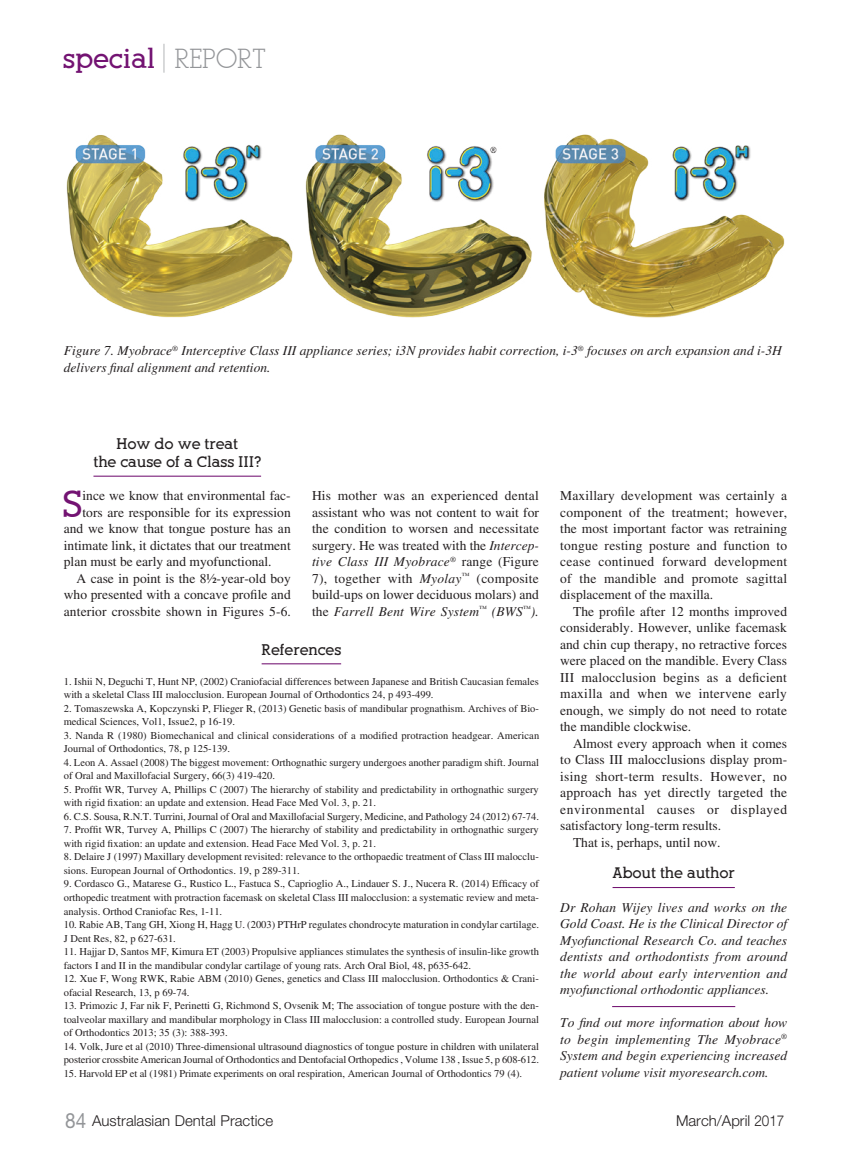
<style>
.page{position:relative;width:851px;height:1149px;background:#fff}
.page>*{position:absolute;margin:0;border:0;box-sizing:border-box;transform-origin:0 0}
.ADP-Body-Lead-Par-SR{font:700 36.6px "Alexandria FLF";color:#731372}
.t1{font:700 27px "Alexandria FLF";color:#731372}
.ADP-Sub-Head-SR{font:700 15px/18px "Alexandria FLF";color:#231f20;text-align:center}
.t2{font:300 15px "Helvetica Neue";color:#231f20}
.ADP-Body-Text{font:13.5px/16.5px "Times";color:#231f20;text-align:justify}
.ADP-About-The-Author{font:italic 13.5px/16.5px "Times";color:#231f20;text-align:justify}
.ADP-Body-Lead-Par-SR-2{font:13.5px "Times";color:#231f20}
.ADP-Caption{font:italic 13.5px/16.5px "Times";color:#231f20}
.ADP-Endline-SR{font:italic 13.5px/16.5px "Times";color:#231f20;text-align:justify}
.ADP-References{font:10.5px/13.5px "Times";color:#231f20}
.s1{font-weight:400;font-size:36px;color:#939598}
.s2{font-weight:400;color:#939598}
.s3{font-style:italic}
.s4{font-weight:400;font-size:21px;color:#939598}
</style>
<div class="page">
<hr style="left:93px;top:475px;width:168px;height:1px;background:#731372">
<hr style="left:612px;top:886px;width:122px;height:1px;background:#731372">
<hr style="left:612px;top:1005px;width:123px;height:1px;background:#731372">
<img style="left:66px;top:134px;width:719px;height:184px">
<hr style="left:261px;top:663px;width:80px;height:1px;background:#731372">
<p class="t1" style="left:63px;top:44px;width:205px">special <span class="s1">|</span> <span class="s2">REPORT</span></p>
<p class="ADP-Caption" style="left:64px;top:342px;width:719px">Figure 7. Myobrace<sup>®</sup> Interceptive Class III appliance series; i3N provides habit correction, i-3<sup>®</sup> focuses on arch expansion and i-3H delivers final alignment and retention.</p>
<p class="ADP-Sub-Head-SR" style="left:93px;top:435px;width:169px">How do we treat<br>the cause of a Class III?</p>
<p class="ADP-Body-Lead-Par-SR" style="left:62px;top:484px;width:21px">S</p>
<p class="ADP-Body-Lead-Par-SR-2" style="left:82px;top:488px;width:210px">ince we know that environmental fac-</p>
<p class="ADP-Body-Text" style="left:312px;top:487px;width:228px">His mother was an experienced dental assistant who was not content to wait for the condition to worsen and necessitate surgery. He was treated with the <span class="s3">Intercep&shy;tive Class III Myobrace</span><sup>®</sup> range (Figure 7), together with <span class="s3">Myolay</span><sup>™</sup> (composite build-ups on lower deciduous molars) and the <span class="s3">Farrell Bent Wire System</span><sup>™</sup> <span class="s3">(BWS</span><sup>™</sup><span class="s3">).</span></p>
<p class="ADP-Body-Text" style="left:560px;top:487px;width:228px">Maxillary development was certainly a component of the treatment; however, the most important factor was retraining tongue resting posture and function to cease continued forward development of the mandible and promote sagittal displacement of the maxilla.</p>
<p class="ADP-Body-Lead-Par-SR-2" style="left:82px;top:504px;width:210px">tors are responsible for its expression</p>
<p class="ADP-Body-Lead-Par-SR-2" style="left:64px;top:521px;width:228px">and we know that tongue posture has an</p>
<p class="ADP-Body-Lead-Par-SR-2" style="left:64px;top:537px;width:228px">intimate link, it dictates that our treatment</p>
<p class="ADP-Body-Lead-Par-SR-2" style="left:64px;top:554px;width:209px">plan must be early and myofunctional.</p>
<p class="ADP-Body-Text" style="left:64px;top:569px;width:228px;text-indent:13px">A case in point is the 8½-year-old boy who presented with a concave profile and anterior crossbite shown in Figures 5-6.</p>
<p class="ADP-Body-Text" style="left:560px;top:602px;width:228px;text-indent:13px">The profile after 12 months improved considerably. However, unlike facemask and chin cup therapy, no retractive forces were placed on the mandible. Every Class III malocclusion begins as a deficient maxilla and when we intervene early enough, we simply do not need to rotate the mandible clockwise.</p>
<p class="ADP-Body-Text" style="left:560px;top:734px;width:228px;text-indent:13px">Almost every approach when it comes to Class III malocclusions display prom&shy;ising short-term results. However, no approach has yet directly targeted the environmental causes or displayed satisfactory long-term results.</p>
<p class="ADP-Body-Text" style="left:573px;top:833px;width:149px">That is, perhaps, until now.</p>
<p class="ADP-Sub-Head-SR" style="left:612px;top:864px;width:124px">About the author</p>
<p class="ADP-About-The-Author" style="left:560px;top:898px;width:228px">Dr Rohan Wijey lives and works on the Gold Coast. He is the Clinical Director of Myofunctional Research Co. and teaches dentists and orthodontists from around the world about early intervention and myofunctional orthodontic appliances.</p>
<p class="ADP-Endline-SR" style="left:560px;top:1013px;width:228px">To find out more information about how to begin implementing The Myobrace<sup>® </sup>System and begin experiencing increased patient volume visit myoresearch.com.</p>
<p class="ADP-Sub-Head-SR" style="left:261px;top:640px;width:81px">References</p>
<p class="ADP-References" style="left:64px;top:674px;width:476px">1. Ishii N, Deguchi T, Hunt NP, (2002) Craniofacial differences between Japanese and British Caucasian females with a skeletal Class III malocclusion. European Journal of Orthodontics 24, p 493-499.</p>
<p class="ADP-References" style="left:64px;top:701px;width:476px">2. Tomaszewska A, Kopczynski P, Flieger R, (2013) Genetic basis of mandibular prognathism. Archives of Bio&shy;medical Sciences, Vol1, Issue2, p 16-19.</p>
<p class="ADP-References" style="left:64px;top:728px;width:477px">3. Nanda R (1980) Biomechanical and clinical considerations of a modified protraction headgear. American<br>Journal of Orthodontics, 78, p 125-139.</p>
<p class="ADP-References" style="left:64px;top:755px;width:476px">4. Leon A. Assael (2008) The biggest movement: Orthognathic surgery undergoes another paradigm shift. Journal of Oral and Maxillofacial Surgery, 66(3) 419-420.</p>
<p class="ADP-References" style="left:64px;top:782px;width:476px">5. Proffit WR, Turvey A, Phillips C (2007) The hierarchy of stability and predictability in orthognathic surgery with rigid fixation: an update and extension. Head Face Med Vol. 3, p. 21.</p>
<p class="ADP-References" style="left:64px;top:809px;width:476px">6. C.S. Sousa, R.N.T. Turrini, Journal of Oral and Maxillofacial Surgery, Medicine, and Pathology 24 (2012) 67-74.</p>
<p class="ADP-References" style="left:64px;top:822px;width:476px">7. Proffit WR, Turvey A, Phillips C (2007) The hierarchy of stability and predictability in orthognathic surgery with rigid fixation: an update and extension. Head Face Med Vol. 3, p. 21.</p>
<p class="ADP-References" style="left:64px;top:849px;width:476px">8. Delaire J (1997) Maxillary development revisited: relevance to the orthopaedic treatment of Class III malocclu&shy;sions. European Journal of Orthodontics. 19, p 289-311.</p>
<p class="ADP-References" style="left:64px;top:876px;width:476px;text-align:justify">9. Cordasco G., Matarese G., Rustico L., Fastuca S., Caprioglio A., Lindauer S. J., Nucera R. (2014) Efficacy of orthopedic treatment with protraction facemask on skeletal Class III malocclusion: a systematic review and meta&shy;analysis. Orthod Craniofac Res, 1-11.</p>
<p class="ADP-References" style="left:64px;top:917px;width:476px">10. Rabie AB, Tang GH, Xiong H, Hagg U. (2003) PTHrP regulates chondrocyte maturation in condylar cartilage.<br>J Dent Res, 82, p 627-631.</p>
<p class="ADP-References" style="left:64px;top:944px;width:476px">11. Hajjar D, Santos MF, Kimura ET (2003) Propulsive appliances stimulates the synthesis of insulin-like growth factors I and II in the mandibular condylar cartilage of young rats. Arch Oral Biol, 48, p635-642.</p>
<p class="ADP-References" style="left:64px;top:971px;width:476px">12. Xue F, Wong RWK, Rabie ABM (2010) Genes, genetics and Class III malocclusion. Orthodontics &amp; Crani&shy;ofacial Research, 13, p 69-74.</p>
<p class="ADP-References" style="left:64px;top:998px;width:476px;text-align:justify">13. Primozic J, Farčnik F, Perinetti G, Richmond S, Ovsenik M; The association of tongue posture with the den&shy;toalveolar maxillary and mandibular morphology in Class III malocclusion: a controlled study. European Journal of Orthodontics 2013; 35 (3): 388-393.</p>
<p class="ADP-References" style="left:64px;top:1038px;width:476px">14. Volk, Jure et al (2010) Three-dimensional ultrasound diagnostics of tongue posture in children with unilateral posterior crossbite American Journal of Orthodontics and Dentofacial Orthopedics , Volume 138 , Issue 5, p 608-612.</p>
<p class="ADP-References" style="left:64px;top:1065px;width:460px">15. Harvold EP et al (1981) Primate experiments on oral respiration, American Journal of Orthodontics 79 (4).</p>
<h3 class="t2" style="left:65px;top:1111px;width:209px"><span class="s4">84</span> Australasian Dental Practice</h3>
<h3 class="t2" style="left:676px;top:1111px;width:110px">March/April 2017</h3>
</div>
